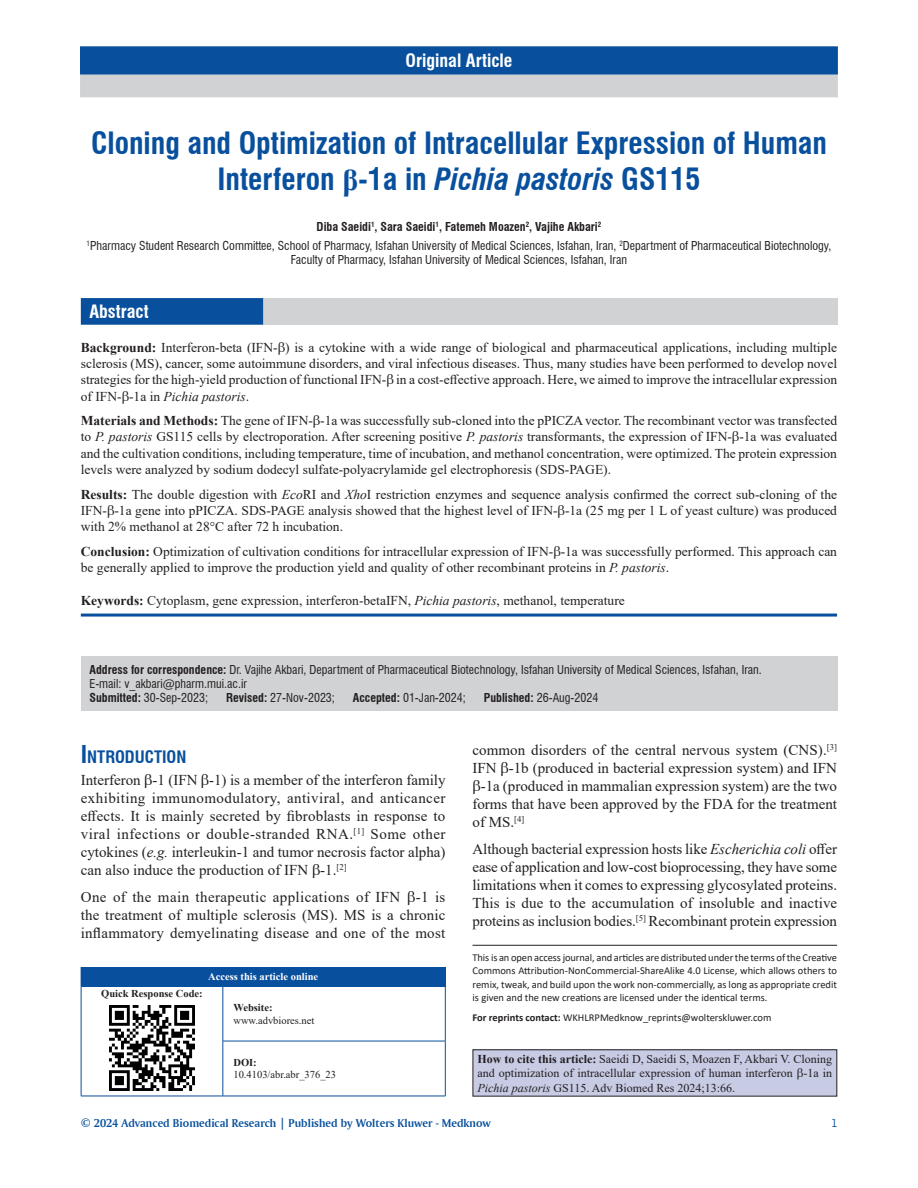
<style>
.page{position:relative;width:918px;height:1188px;background:#fff}
.page>*{position:absolute;margin:0;border:0;box-sizing:border-box;transform-origin:0 0}
.AT{font:700 condensed 30px/36px "Swiss 721 BT";color:#08509d;text-align:center}
.AH{font:700 condensed 18px "Swiss 721 BT";color:#fff}
.ABSH{font:700 condensed 18px "Swiss 721 BT";color:#fff}
.t1{font:700 condensed 16.8px "Swiss 721 BT";color:#08509d}
.TX{font:15px/18px "Times New Roman";color:#231f20;text-align:justify}
.ABS{font:13.5px/16.2px "Times New Roman";color:#231f20;text-align:justify}
.KWD{font:13.5px "Times New Roman";color:#231f20}
.ADD{font:condensed 12px/14.4px "Swiss 721 BT";color:#231f20}
.AFF{font:condensed 12px/14.4px "Swiss 721 BT";color:#231f20;text-align:center}
.HTC{font:12px/14.4px "Times New Roman";color:#231f20;text-align:justify}
.t2{font:12px "Amerigo BT Bold A";color:#08509d}
.AU{font:700 condensed 12px "Swiss 721 BT";color:#231f20}
.t3{font:12px "Bell Centennial BT Address";color:#08509d}
.OS{font:10.5px/13.5px "Calibri";color:#231f20;text-align:justify}
.Website{font:10.5px/12.6px "Times New Roman";color:#231f20}
.ATAO{font:700 10.5px "Times New Roman";color:#fff}
.QRC{font:700 10.5px "Times New Roman";color:#231f20}
.s1{font-family:"Times New Roman";font-stretch:normal}
.s2{font-style:italic}
.s3{font-weight:700}
.s4{font-size:24px}
</style>
<div class="page">
<div style="left:80px;top:46px;width:758px;height:51px;background:#d1d2d4"></div>
<div style="left:81px;top:47px;width:756px;height:27px;background:#08509d"></div>
<div style="left:80px;top:46px;width:758px;height:29px;border:2px solid #08509d"></div>
<div style="left:81px;top:298px;width:756px;height:27px;background:#d1d2d4"></div>
<div style="left:81px;top:298px;width:182px;height:27px;background:#08509d"></div>
<hr style="left:81px;top:614px;width:756px;height:3px;background:#08509d">
<div style="left:81px;top:656px;width:756px;height:55px;background:#d1d2d4"></div>
<hr style="left:473px;top:945px;width:364px;height:1px;background:#231f20">
<div style="left:473px;top:1050px;width:364px;height:46px;background:#c7cbe4"></div>
<div style="left:473px;top:1049px;width:364px;height:48px;border:1px solid #231f20"></div>
<div style="left:81px;top:967px;width:364px;height:19px;background:#08509d"></div>
<svg style="left:445px;top:967px;width:1px;height:19px"></svg>
<hr style="left:81px;top:986px;width:1px;height:55px;background:#08509d">
<hr style="left:81px;top:1041px;width:1px;height:55px;background:#08509d">
<hr style="left:81px;top:986px;width:142px;height:1px;background:#08509d">
<hr style="left:223px;top:986px;width:1px;height:55px;background:#08509d">
<hr style="left:223px;top:986px;width:222px;height:1px;background:#08509d">
<hr style="left:445px;top:986px;width:1px;height:55px;background:#08509d">
<hr style="left:81px;top:1096px;width:142px;height:1px;background:#08509d">
<hr style="left:223px;top:1041px;width:1px;height:55px;background:#08509d">
<hr style="left:223px;top:1041px;width:222px;height:1px;background:#08509d">
<hr style="left:445px;top:1041px;width:1px;height:55px;background:#08509d">
<hr style="left:223px;top:1096px;width:222px;height:1px;background:#08509d">
<img style="left:109px;top:1005px;width:85px;height:85px">
<p class="AH" style="left:405px;top:50px;width:109px">Original Article</p>
<p class="AT" style="left:91px;top:125px;width:738px">Cloning and Optimization of Intracellular Expression of Human<br>Interferon <span class="s1">β</span>‑1a in <span class="s2">Pichia pastoris</span> GS115</p>
<p class="AU" style="left:317px;top:219px;width:286px">Diba Saeidi<sup>1</sup>, Sara Saeidi<sup>1</sup>, Fatemeh Moazen<sup>2</sup>, Vajihe Akbari<sup>2</sup></p>
<p class="AFF" style="left:87px;top:238px;width:746px"><sup>1</sup>Pharmacy Student Research Committee, School of Pharmacy, Isfahan University of Medical Sciences, Isfahan, Iran, <sup>2</sup>Department of Pharmaceutical Biotechnology,<br>Faculty of Pharmacy, Isfahan University of Medical Sciences, Isfahan, Iran</p>
<p class="ABSH" style="left:89px;top:301px;width:61px">Abstract</p>
<p class="ABS" style="left:81px;top:339px;width:758px"><span class="s3">Background:</span> Interferon‑beta (IFN‑ ) is a cytokine with a wide range of biological and pharmaceutical applications, including multiple sclerosis (MS), cancer, some autoimmune disorders, and viral infectious diseases. Thus, many studies have been performed to develop novel strategies for the high‑yield production of functional IFN‑ in a cost‑effective approach. Here, we aimed to improve the intracellular expression of IFN‑ ‑1a in <span class="s2">Pichia pastoris</span>.</p>
<p class="ABS" style="left:81px;top:412px;width:758px"><span class="s3">Materials and Methods:</span> The gene of IFN‑ ‑1a was successfully sub‑cloned into the pPICZA vector. The recombinant vector was transfected to <span class="s2">P. pastoris</span> GS115 cells by electroporation. After screening positive <span class="s2">P. pastoris</span> transformants, the expression of IFN‑ ‑1a was evaluated and the cultivation conditions, including temperature, time of incubation, and methanol concentration, were optimized. The protein expression levels were analyzed by sodium dodecyl sulfate‑polyacrylamide gel electrophoresis (SDS‑PAGE).</p>
<p class="ABS" style="left:81px;top:485px;width:758px"><span class="s3">Results:</span> The double digestion with <span class="s2">Eco</span>RI and <span class="s2">Xho</span>I restriction enzymes and sequence analysis confirmed the correct sub‑cloning of the IFN‑ ‑1a gene into pPICZA. SDS‑PAGE analysis showed that the highest level of IFN‑ ‑1a (25 mg per 1 L of yeast culture) was produced with 2% methanol at 28°C after 72 h incubation.</p>
<p class="ABS" style="left:81px;top:543px;width:758px"><span class="s3">Conclusion:</span> Optimization of cultivation conditions for intracellular expression of IFN‑ ‑1a was successfully performed. This approach can be generally applied to improve the production yield and quality of other recombinant proteins in <span class="s2">P. pastoris</span>.</p>
<p class="KWD" style="left:81px;top:591px;width:546px"><span class="s3">Keywords:</span> Cytoplasm, gene expression, interferon‑betaIFN, <span class="s2">Pichia pastoris</span>, methanol, temperature</p>
<p class="ADD" style="left:89px;top:662px;width:674px"><span class="s3">Address for correspondence:</span> Dr. Vajihe Akbari, Department of Pharmaceutical Biotechnology, Isfahan University of Medical Sciences, Isfahan, Iran.<br>E‑mail: v_akbari@pharm.mui.ac.ir<br><span class="s3">Submitted:</span> 30‑Sep‑2023;</p>
<p class="ADD" style="left:226px;top:691px;width:110px"><span class="s3">Revised:</span> 27‑Nov‑2023;</p>
<p class="ADD" style="left:353px;top:691px;width:114px"><span class="s3">Accepted:</span> 01‑Jan‑2024;</p>
<p class="ADD" style="left:484px;top:691px;width:116px"><span class="s3">Published:</span> 26-Aug-2024</p>
<h1 class="t1" style="left:81px;top:747px;width:107px"><span class="s4">I</span>NTRODUCTION</h1>
<p class="TX" style="left:81px;top:771px;width:366px">Interferon ‑1 (IFN ‑1) is a member of the interferon family exhibiting immunomodulatory, antiviral, and anticancer effects. It is mainly secreted by fibroblasts in response to viral infections or double‑stranded RNA.<sup>[1]</sup> Some other cytokines (<span class="s2">e.g.</span> interleukin‑1 and tumor necrosis factor alpha) can also induce the production of IFN ‑1.<sup>[2]</sup></p>
<p class="TX" style="left:81px;top:887px;width:366px">One of the main therapeutic applications of IFN ‑1 is the treatment of multiple sclerosis (MS). MS is a chronic inflammatory demyelinating disease and one of the most</p>
<p class="ATAO" style="left:208px;top:969px;width:111px">Access this article online</p>
<p class="QRC" style="left:101px;top:986px;width:103px">Quick Response Code:</p>
<p class="Website" style="left:233px;top:1001px;width:82px"><span class="s3">Website: </span>www.advbiores.net</p>
<p class="Website" style="left:233px;top:1056px;width:104px"><span class="s3">DOI:<br></span>10.4103/abr.abr_376_23</p>
<p class="TX" style="left:472px;top:741px;width:366px">common disorders of the central nervous system (CNS).<sup>[3]</sup></p>
<p class="TX" style="left:472px;top:759px;width:366px">IFN ‑1b (produced in bacterial expression system) and IFN</p>
<p class="TX" style="left:481px;top:777px;width:358px">‑1a (produced in mammalian expression system) are the two</p>
<p class="TX" style="left:472px;top:795px;width:366px">forms that have been approved by the FDA for the treatment</p>
<p class="TX" style="left:472px;top:813px;width:53px">of MS.<sup>[4]</sup></p>
<p class="TX" style="left:472px;top:839px;width:366px">Although bacterial expression hosts like <span class="s2">Escherichia coli</span> offer ease of application and low‑cost bioprocessing, they have some limitations when it comes to expressing glycosylated proteins.<br>This is due to the accumulation of insoluble and inactive proteins as inclusion bodies.<sup>[5]</sup> Recombinant protein expression</p>
<p class="OS" style="left:473px;top:950px;width:366px">This is an open access journal, and articles are distributed under the terms of the Creative Commons Attribution‑NonCommercial‑ShareAlike 4.0 License, which allows others to remix, tweak, and build upon the work non‑commercially, as long as appropriate credit is given and the new creations are licensed under the identical terms.</p>
<p class="OS" style="left:473px;top:1011px;width:300px"><span class="s3">For reprints contact:</span> WKHLRPMedknow_reprints@wolterskluwer.com</p>
<p class="HTC" style="left:478px;top:1051px;width:356px"><span class="s3">How to cite this article:</span> Saeidi D, Saeidi S, Moazen F, Akbari V. Cloning and optimization of intracellular expression of human interferon ‑1a in <span class="s2">Pichia pastoris</span> GS115. Adv Biomed Res 2024;13:66.</p>
<p class="t2" style="left:81px;top:1116px;width:412px">© 2024 Advanced Biomedical Research | Published by Wolters Kluwer - Medknow</p>
<p class="t3" style="left:832px;top:1116px;width:7px">1</p>
</div>
